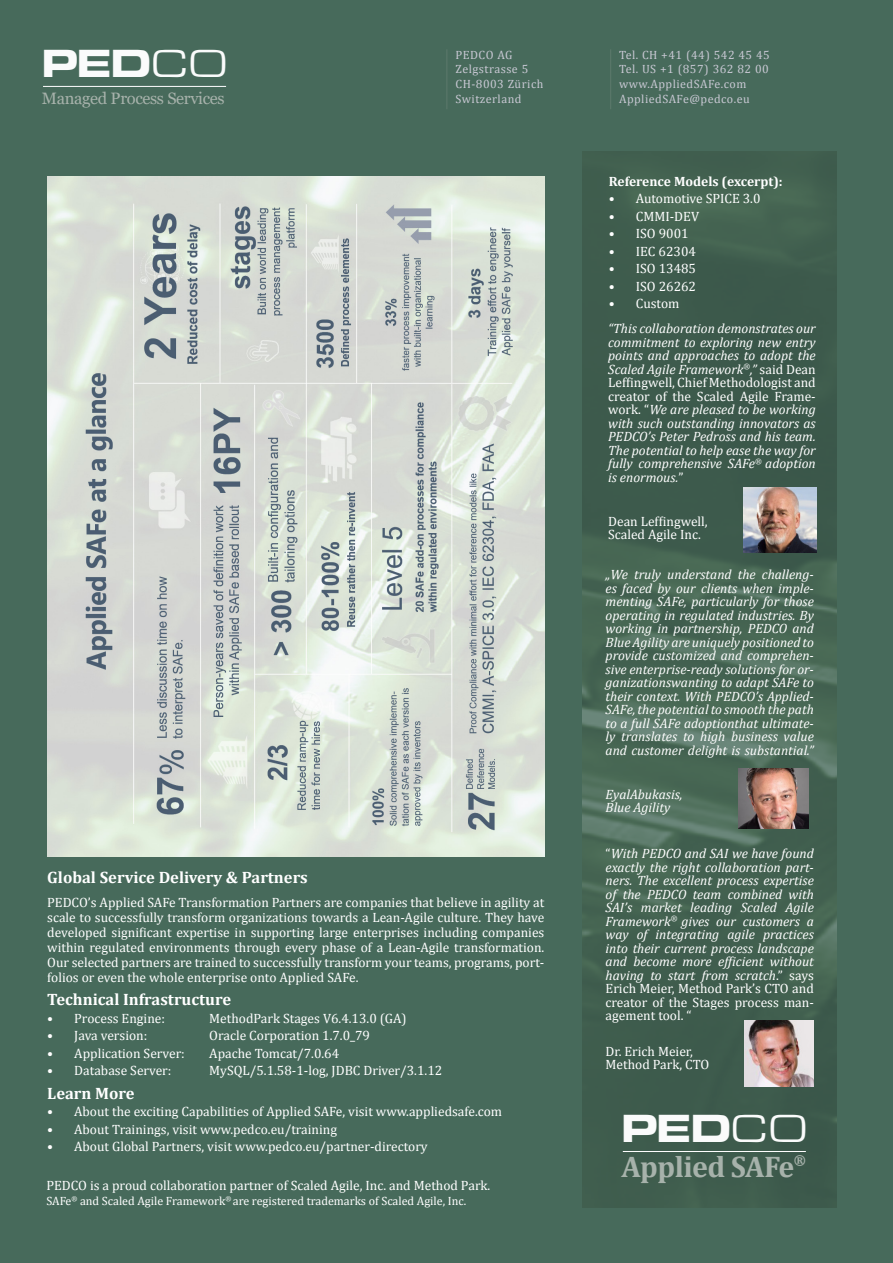
<style>
.page{position:relative;width:893px;height:1263px;background:#476a5b}
.page>*{position:absolute;margin:0;border:0;box-sizing:border-box;transform-origin:0 0}
.t1{font:700 expanded 40.5px "Eurostile MN";letter-spacing:-.01em;color:#fafbfb}
.t2{font:700 29.85px "Cambria";letter-spacing:-.02em;color:#a7b2ab}
.Segoe_Ui_regular{font:700 16.5px "Cambria";color:#fff}
.t3{font:16.5px "Georgia";letter-spacing:-.02em;color:#a7b2ab}
.Segoe_Ui_regular-2{font:italic 13.5px/13.5px "Cambria";color:#fff;text-align:justify}
.Segoe_Ui_regular-3{font:13.5px/15px "Cambria";color:#fff}
.Segoe_Ui_regular-4{font:700 13.5px "Cambria";color:#fff}
.t4{font:12px "Cambria";letter-spacing:.04em;color:#c9c9d4}
.Segoe_Ui_regular-5{font:12px "Cambria";color:#fff}
.s1{font-family:"Eurostile Extended";font-weight:400;font-stretch:normal}
.s2{font-style:normal}
</style>
<div class="page">
<hr style="left:446px;top:49px;width:1px;height:60px;background:#5d796c">
<hr style="left:610px;top:49px;width:1px;height:60px;background:#5d796c">
<img style="left:583px;top:151px;width:254px;height:1057px">
<hr style="left:43px;top:86px;width:183px;height:1px;background:#fff">
<hr style="left:623px;top:1151px;width:183px;height:1px;background:#fff">
<img style="left:743px;top:487px;width:73px;height:66px">
<img style="left:745px;top:1021px;width:69px;height:66px">
<img style="left:739px;top:768px;width:70px;height:60px">
<img style="left:47px;top:177px;width:497px;height:679px">
<p class="t1" style="left:42px;top:41px;width:188px">PED<span class="s1">CO</span></p>
<p class="t3" style="left:42px;top:88px;width:184px">Managed Process Services</p>
<p class="t4" style="left:455px;top:47px;width:59px">PEDCO AG</p>
<p class="t4" style="left:455px;top:62px;width:74px">Zelgstrasse 5</p>
<p class="t4" style="left:455px;top:77px;width:89px">CH-8003 Zürich</p>
<p class="t4" style="left:455px;top:92px;width:67px">Switzerland</p>
<p class="Segoe_Ui_regular" style="left:47px;top:866px;width:262px">Global Service Delivery &amp; Partners</p>
<p class="Segoe_Ui_regular-3" style="left:47px;top:895px;width:499px;text-align:justify">PEDCO’s Applied SAFe Transformation Partners are companies that believe in agility at scale to successfully transform organizations towards a Lean-Agile culture. They have developed significant expertise in supporting large enterprises including companies within regulated environments through every phase of a Lean-Agile transformation.<br>Our selected partners are trained to successfully transform your teams, programs, port&shy;folios or even the whole enterprise onto Applied SAFe.</p>
<p class="Segoe_Ui_regular" style="left:47px;top:988px;width:185px">Technical Infrastructure</p>
<p class="Segoe_Ui_regular-3" style="left:47px;top:1011px;width:119px">• Process Engine:</p>
<p class="Segoe_Ui_regular-3" style="left:209px;top:1011px;width:199px">MethodPark Stages V6.4.13.0 (GA)</p>
<p class="Segoe_Ui_regular-3" style="left:47px;top:1028px;width:102px">• Java version:</p>
<p class="Segoe_Ui_regular-3" style="left:209px;top:1028px;width:162px">Oracle Corporation 1.7.0_79</p>
<p class="Segoe_Ui_regular-3" style="left:47px;top:1046px;width:139px">• Application Server:</p>
<p class="Segoe_Ui_regular-3" style="left:209px;top:1046px;width:131px">Apache Tomcat/7.0.64</p>
<p class="Segoe_Ui_regular-3" style="left:47px;top:1063px;width:126px">• Database Server:</p>
<p class="Segoe_Ui_regular-3" style="left:209px;top:1063px;width:234px">MySQL/5.1.58-1-log, JDBC Driver/3.1.12</p>
<p class="Segoe_Ui_regular" style="left:47px;top:1081px;width:89px">Learn More</p>
<p class="Segoe_Ui_regular-3" style="left:47px;top:1104px;width:456px">• About the exciting Capabilities of Applied SAFe, visit www.appliedsafe.com</p>
<p class="Segoe_Ui_regular-3" style="left:47px;top:1122px;width:291px">• About Trainings, visit www.pedco.eu/training</p>
<p class="Segoe_Ui_regular-3" style="left:47px;top:1139px;width:382px">• About Global Partners, visit www.pedco.eu/partner-directory</p>
<p class="Segoe_Ui_regular-3" style="left:46px;top:1178px;width:445px">PEDCO is a proud collaboration partner of Scaled Agile, Inc. and Method Park.</p>
<p class="Segoe_Ui_regular-5" style="left:46px;top:1193px;width:421px">SAFe<sup>®</sup> and Scaled Agile Framework<sup>®</sup> are registered trademarks of Scaled Agile, Inc.</p>
<p class="t4" style="left:619px;top:47px;width:152px">Tel. CH +41 (44) 542 45 45</p>
<p class="t4" style="left:619px;top:62px;width:151px">Tel. US +1 (857) 362 82 00</p>
<p class="t4" style="left:619px;top:77px;width:129px">www.AppliedSAFe.com</p>
<p class="t4" style="left:619px;top:92px;width:132px">AppliedSAFe@pedco.eu</p>
<p class="Segoe_Ui_regular-4" style="left:609px;top:171px;width:175px">Reference Models (excerpt):</p>
<p class="Segoe_Ui_regular-3" style="left:609px;top:191px;width:153px">• Automotive SPICE 3.0</p>
<p class="Segoe_Ui_regular-3" style="left:609px;top:208px;width:92px">• CMMI-DEV</p>
<p class="Segoe_Ui_regular-3" style="left:609px;top:226px;width:81px">• ISO 9001</p>
<p class="Segoe_Ui_regular-3" style="left:609px;top:243px;width:89px">• IEC 62304</p>
<p class="Segoe_Ui_regular-3" style="left:609px;top:261px;width:89px">• ISO 13485</p>
<p class="Segoe_Ui_regular-3" style="left:609px;top:278px;width:89px">• ISO 26262</p>
<p class="Segoe_Ui_regular-3" style="left:609px;top:296px;width:72px">• Custom</p>
<p class="Segoe_Ui_regular-2" style="left:608px;top:321px;width:209px">“This collaboration demonstrates our commitment to exploring new entry points and approaches to adopt the Scaled Agile Framework<sup>®</sup>,” <span class="s2">said Dean Leffingwell, Chief Methodologist and creator of the Scaled Agile Frame&shy;work. “</span>We are pleased to be working with such outstanding innovators as PEDCO’s Peter Pedross and his team.<br>The potential to help ease the way for fully comprehensive SAFe<sup>®</sup> adoption is enormous.<span class="s2">”</span></p>
<p class="Segoe_Ui_regular-3" style="left:608px;top:514px;width:101px;line-height:13.5px">Dean Leffingwell,<br>Scaled Agile Inc.</p>
<p class="Segoe_Ui_regular-2" style="left:606px;top:567px;width:210px">„We truly understand the challeng&shy;es faced by our clients when imple&shy;menting SAFe, particularly for those operating in regulated industries. By working in partnership, PEDCO and Blue Agility are uniquely positioned to provide customized and comprehen&shy;sive enterprise-ready solutions for or&shy;ganizationswanting to adapt SAFe to their context. With PEDCO’s Applied-SAFe, the potential to smooth the path to a full SAFe adoptionthat ultimate&shy;ly translates to high business value and customer delight is substantial.”</p>
<p class="Segoe_Ui_regular-2" style="left:606px;top:787px;width:78px">EyalAbukasis,<br>Blue Agility</p>
<p class="Segoe_Ui_regular-2" style="left:606px;top:846px;width:210px"><span class="s2">“</span>With PEDCO and SAI we have found exactly the right collaboration part&shy;ners. The excellent process expertise of the PEDCO team combined with SAI’s market leading Scaled Agile Framework<sup>®</sup> gives our customers a way of integrating agile practices into their current process landscape and become more efficient without having to start from scratch<span class="s2">.” says Erich Meier, Method Park’s CTO and creator of the Stages process man&shy;agement tool. “</span></p>
<p class="Segoe_Ui_regular-3" style="left:606px;top:1044px;width:105px;line-height:13.5px">Dr. Erich Meier,<br>Method Park, CTO</p>
<p class="t1" style="left:622px;top:1106px;width:188px">PED<span class="s1">CO</span></p>
<p class="t2" style="left:622px;top:1145px;width:186px">Applied SAFe<sup>®</sup></p>
</div>
